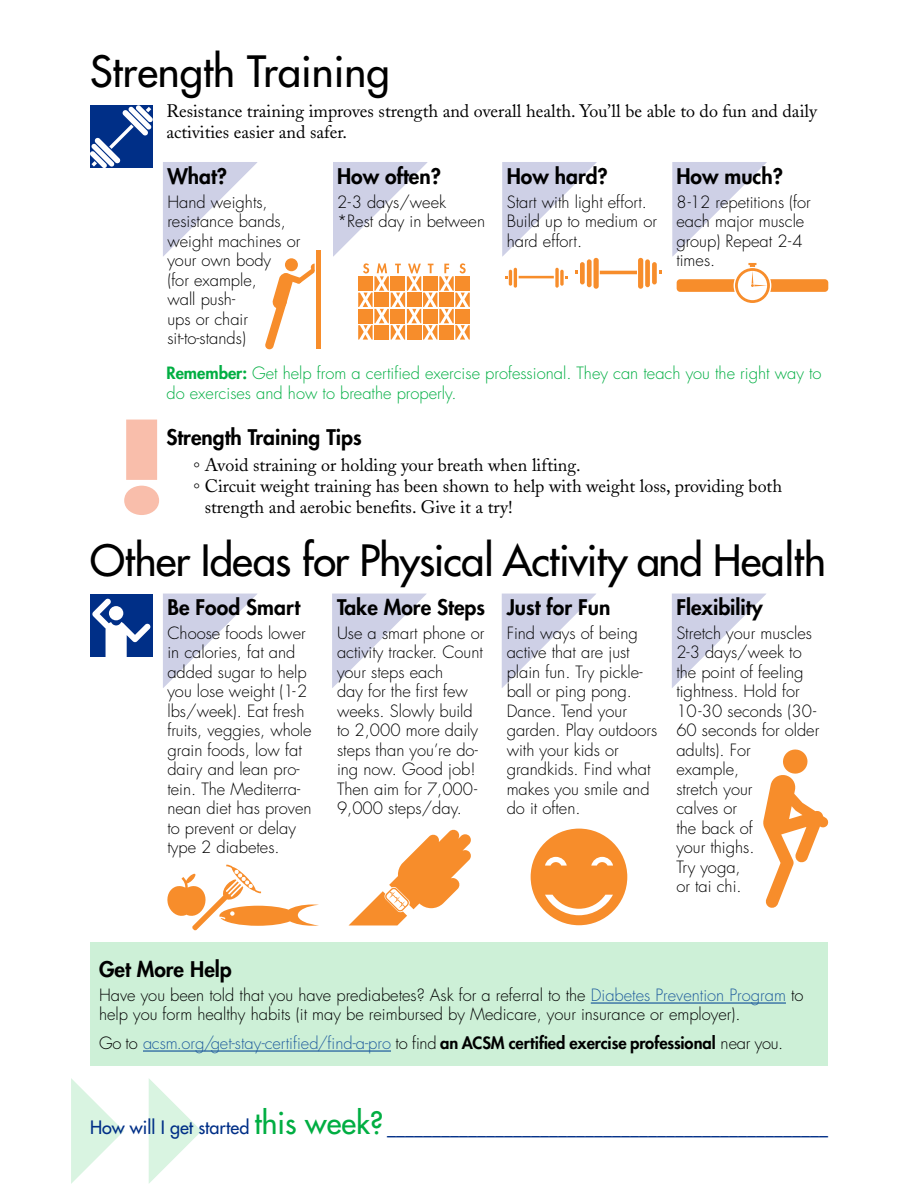
<style>
.page{position:relative;width:918px;height:1188px;background:#fff}
.page>*{position:absolute;margin:0;border:0;box-sizing:border-box;transform-origin:0 0}
.t1{font:42px "Futura";letter-spacing:-.02em;color:#000}
.t2{font:42px "Futura";color:#000}
.t3{font:800 21px "Futura";color:#000}
.t4{font:18px/21px "Adobe Caslon";color:#000}
.t5{font:18px "Futura";color:#002f87}
.t6{font:300 16.5px/19.5px "Futura";color:#000}
.t7{font:300 16.5px/19.5px "Futura";color:#00ae42}
.t8{font:300 16.5px "Futura";color:#215e9e}
.s1{font-weight:800}
.s2{color:#215e9e}
.s3{color:#000}
.s4{font-weight:800;color:#000}
.s5{font-size:30px;color:#00ae42}
</style>
<div class="page">
<svg style="left:163px;top:594px;width:94px;height:94px"></svg>
<svg style="left:332px;top:594px;width:94px;height:94px"></svg>
<svg style="left:502px;top:594px;width:94px;height:94px"></svg>
<svg style="left:672px;top:594px;width:94px;height:94px"></svg>
<svg style="left:163px;top:162px;width:94px;height:94px"></svg>
<svg style="left:333px;top:162px;width:95px;height:94px"></svg>
<svg style="left:502px;top:162px;width:95px;height:94px"></svg>
<svg style="left:672px;top:162px;width:95px;height:94px"></svg>
<svg style="left:90px;top:105px;width:63px;height:63px"></svg>
<svg style="left:677px;top:263px;width:151px;height:40px"></svg>
<svg style="left:358px;top:263px;width:112px;height:77px"></svg>
<div style="left:587px;top:259px;width:5px;height:28px;background:#f78d2b;border-radius:2px"></div>
<div style="left:580px;top:262px;width:5px;height:22px;background:#f78d2b;border-radius:2px"></div>
<div style="left:594px;top:258px;width:5px;height:31px;background:#f78d2b;border-radius:3px"></div>
<div style="left:645px;top:259px;width:5px;height:28px;background:#f78d2b;border-radius:2px"></div>
<div style="left:652px;top:262px;width:5px;height:22px;background:#f78d2b;border-radius:2px"></div>
<div style="left:638px;top:258px;width:5px;height:31px;background:#f78d2b;border-radius:3px"></div>
<svg style="left:600px;top:271px;width:37px;height:3px"></svg>
<hr style="left:514px;top:268px;width:3px;height:20px;background:#f78d2b;border-radius:2px">
<hr style="left:509px;top:270px;width:3px;height:16px;background:#f78d2b;border-radius:2px">
<svg style="left:555px;top:268px;width:4px;height:20px"></svg>
<svg style="left:560px;top:270px;width:4px;height:16px"></svg>
<svg style="left:519px;top:276px;width:35px;height:2px"></svg>
<svg style="left:124px;top:420px;width:35px;height:95px"></svg>
<svg style="left:763px;top:750px;width:65px;height:158px"></svg>
<svg style="left:349px;top:830px;width:122px;height:95px"></svg>
<svg style="left:531px;top:829px;width:96px;height:96px"></svg>
<div style="left:90px;top:594px;width:63px;height:62px;background:#002f87"></div>
<svg style="left:92px;top:599px;width:58px;height:57px"></svg>
<div style="left:285px;top:258px;width:13px;height:13px;background:#f78d2b;border-radius:50%"></div>
<hr style="left:316px;top:250px;width:4px;height:99px;background:#f78d2b">
<svg style="left:265px;top:264px;width:50px;height:85px"></svg>
<div style="left:90px;top:942px;width:738px;height:124px;background:#cdf0d7"></div>
<hr style="left:591px;top:1002px;width:195px;height:2px;background:#215e9e">
<hr style="left:143px;top:1050px;width:248px;height:2px;background:#215e9e">
<svg style="left:167px;top:865px;width:152px;height:65px"></svg>
<h1 class="t2" style="left:90px;top:44px;width:301px">Strength Training</h1>
<p class="t4" style="left:166px;top:101px;width:652px">Resistance training improves strength and overall health. You’ll be able to do fun and daily activities easier and safer.</p>
<p class="t3" style="left:167px;top:162px;width:61px">What?</p>
<p class="t6" style="left:167px;top:192px;width:135px">Hand weights, resistance bands, weight machines or your own body<br>(for example,<br>wall push-<br>ups or chair sit-to-stands)</p>
<p class="t3" style="left:337px;top:162px;width:105px">How often?</p>
<p class="t6" style="left:337px;top:192px;width:150px">2-3 days/week *Rest day in between</p>
<p class="t3" style="left:507px;top:162px;width:103px">How hard?</p>
<p class="t6" style="left:507px;top:192px;width:152px">Start with light effort.<br>Build up to medium or hard effort.</p>
<p class="t3" style="left:676px;top:162px;width:108px">How much?</p>
<p class="t6" style="left:676px;top:192px;width:136px">8-12 repetitions (for each major muscle group) Repeat 2-4 times.</p>
<p class="t7" style="left:166px;top:364px;width:657px"><span class="s1">Remember:</span> Get help from a certified exercise professional. They can teach you the right way to do exercises and how to breathe properly.</p>
<p class="t3" style="left:166px;top:424px;width:197px">Strength Training Tips</p>
<p class="t4" style="left:194px;top:454px;width:389px"><sub>°</sub> Avoid straining or holding your breath when lifting.</p>
<p class="t4" style="left:194px;top:475px;width:590px"><sub>°</sub> Circuit weight training has been shown to help with weight loss, providing both</p>
<p class="t4" style="left:205px;top:496px;width:309px">strength and aerobic benefits. Give it a try!</p>
<h1 class="t1" style="left:90px;top:533px;width:738px">Other Ideas for Physical Activity and Health</h1>
<p class="t3" style="left:167px;top:593px;width:134px">Be Food Smart</p>
<p class="t6" style="left:167px;top:623px;width:146px">Choose foods lower in calories, fat and added sugar to help you lose weight (1-2 lbs/week). Eat fresh fruits, veggies, whole grain foods, low fat dairy and lean pro&shy;tein. The Mediterra&shy;nean diet has proven to prevent or delay type 2 diabetes.</p>
<p class="t3" style="left:337px;top:593px;width:150px">Take More Steps</p>
<p class="t6" style="left:337px;top:623px;width:149px">Use a smart phone or activity tracker. Count your steps each<br>day for the first few weeks. Slowly build to 2,000 more daily steps than you’re do&shy;ing now. Good job!<br>Then aim for 7,000 -<br>9,000 steps/day.</p>
<p class="t3" style="left:507px;top:593px;width:105px">Just for Fun</p>
<p class="t6" style="left:507px;top:623px;width:152px">Find ways of being active that are just plain fun. Try pickle&shy;ball or ping pong.<br>Dance. Tend your garden. Play outdoors with your kids or grandkids. Find what makes you smile and do it often.</p>
<p class="t3" style="left:676px;top:593px;width:88px">Flexibility</p>
<p class="t6" style="left:676px;top:623px;width:144px">Stretch your muscles<br>2-3 days/week to the point of feeling tightness. Hold for<br>10-30 seconds (30 -<br>60 seconds for older adults). For<br>example,<br>stretch your<br>calves or<br>the back of<br>your thighs.<br>Try yoga,<br>or tai chi.</p>
<p class="t3" style="left:99px;top:955px;width:134px">Get More Help</p>
<p class="t6" style="left:99px;top:985px;width:706px">Have you been told that you have prediabetes? Ask for a referral to the <span class="s2">Diabetes Prevention Program</span> to help you form healthy habits (it may be reimbursed by Medicare, your insurance or employer).</p>
<p class="t8" style="left:99px;top:1032px;width:686px"><span class="s3">Go to</span> acsm.org/get-stay-certified/find-a-pro <span class="s3">to find</span> <span class="s4">an ACSM certified exercise professional</span> <span class="s3">near you.</span></p>
<p class="t5" style="left:90px;top:1116px;width:740px">How will I get started <span class="s5">this week?</span> _________________________________________________</p>
</div>
